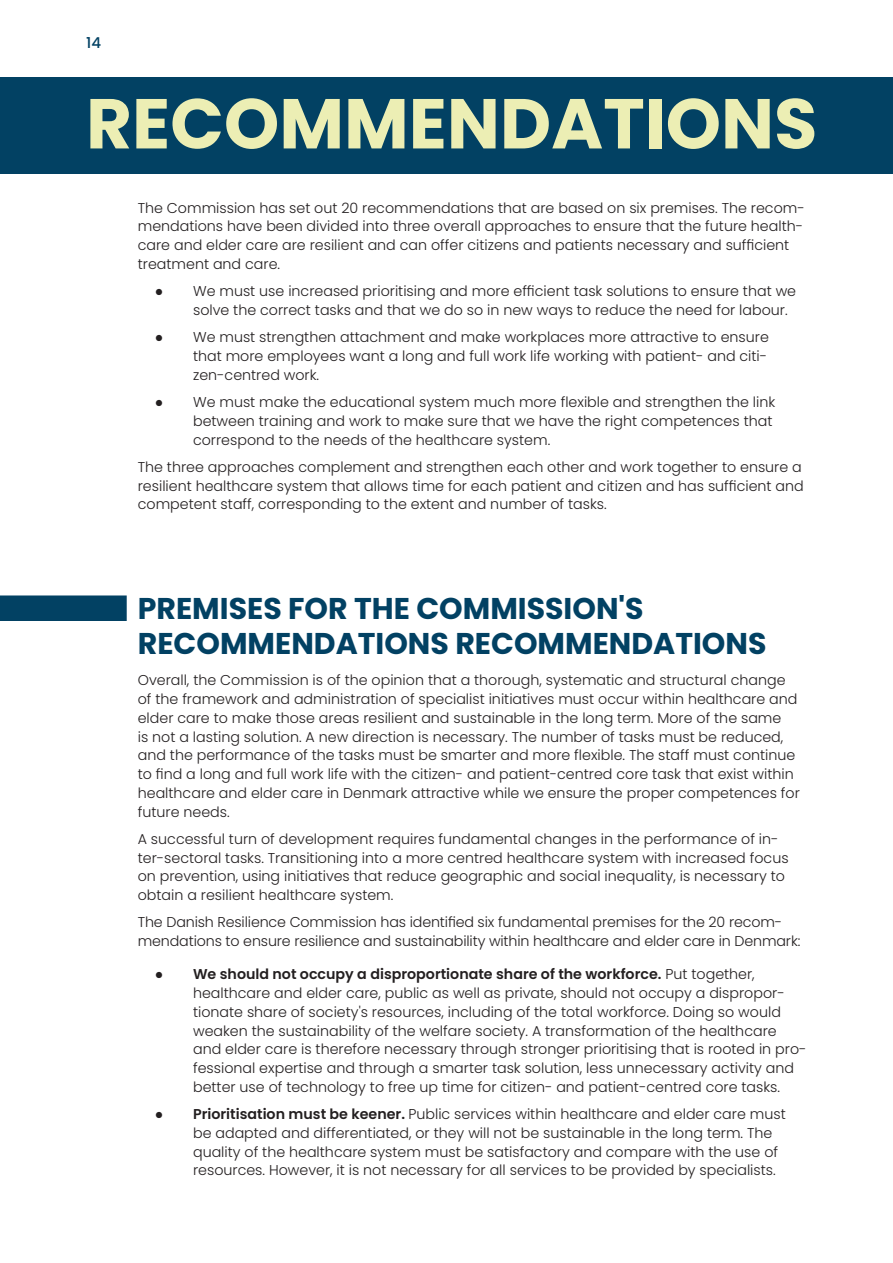
<style>
.page{position:relative;width:893px;height:1263px;background:#fff}
.page>*{position:absolute;margin:0;border:0;box-sizing:border-box;transform-origin:0 0}
.t1{font:700 70.5px "Poppins";color:#eceeb4}
.t2{font:700 30px/34.5px "Poppins";color:#024163}
.t3{font:500 15px "Poppins";color:#024163}
.t4{font:300 14.25px/18.8px "Poppins";color:#231f20}
.s1{font-family:"Calibri"}
.s2{font-weight:600}
</style>
<div class="page">
<div style="left:0;top:77px;width:893px;height:97px;background:#024163"></div>
<div style="left:0;top:595px;width:127px;height:26px;background:#024163"></div>
<p class="t3" style="left:86px;top:34px;width:16px">14</p>
<h1 class="t1" style="left:86px;top:83px;width:733px">RECOMMENDATIONS</h1>
<p class="t4" style="left:138px;top:198px;width:668px">The Commission has set out 20 recommendations that are based on six premises. The recom&shy;mendations have been divided into three overall approaches to ensure that the future health&shy;care and elder care are resilient and can offer citizens and patients necessary and sufficient treatment and care.</p>
<p class="t4" style="left:193px;top:282px;width:605px;text-indent:-38px"><span class="s1">●</span> We must use increased prioritising and more efficient task solutions to ensure that we solve the correct tasks and that we do so in new ways to reduce the need for labour.</p>
<p class="t4" style="left:193px;top:328px;width:577px;text-align:justify;text-indent:-38px"><span class="s1">●</span> We must strengthen attachment and make workplaces more attractive to ensure that more employees want a long and full work life working with patient- and citi&shy;zen-centred work.</p>
<p class="t4" style="left:193px;top:393px;width:584px;text-indent:-38px"><span class="s1">●</span> We must make the educational system much more flexible and strengthen the link between training and work to make sure that we have the right competences that correspond to the needs of the healthcare system.</p>
<p class="t4" style="left:138px;top:457px;width:668px">The three approaches complement and strengthen each other and work together to ensure a resilient healthcare system that allows time for each patient and citizen and has sufficient and competent staff, corresponding to the extent and number of tasks.</p>
<h2 class="t2" style="left:138px;top:592px;width:630px">PREMISES FOR THE COMMISSION'S<br>RECOMMENDATIONS RECOMMENDATIONS</h2>
<p class="t4" style="left:138px;top:671px;width:663px">Overall, the Commission is of the opinion that a thorough, systematic and structural change of the framework and administration of specialist initiatives must occur within healthcare and elder care to make those areas resilient and sustainable in the long term. More of the same<br>is not a lasting solution. A new direction is necessary. The number of tasks must be reduced, and the performance of the tasks must be smarter and more flexible. The staff must continue to find a long and full work life with the citizen- and patient-centred core task that exist within healthcare and elder care in Denmark attractive while we ensure the proper competences for future needs.</p>
<p class="t4" style="left:138px;top:829px;width:652px">A successful turn of development requires fundamental changes in the performance of in&shy;ter-sectoral tasks. Transitioning into a more centred healthcare system with increased focus on prevention, using initiatives that reduce geographic and social inequality, is necessary to obtain a resilient healthcare system.</p>
<p class="t4" style="left:138px;top:913px;width:664px">The Danish Resilience Commission has identified six fundamental premises for the 20 recom&shy;mendations to ensure resilience and sustainability within healthcare and elder care in Denmark:</p>
<p class="t4" style="left:193px;top:965px;width:615px;text-indent:-38px"><span class="s1">●</span> <span class="s2">We should not occupy a disproportionate share of the workforce.</span> Put together, healthcare and elder care, public as well as private, should not occupy a dispropor&shy;tionate share of society's resources, including of the total workforce. Doing so would weaken the sustainability of the welfare society. A transformation of the healthcare and elder care is therefore necessary through stronger prioritising that is rooted in pro&shy;fessional expertise and through a smarter task solution, less unnecessary activity and better use of technology to free up time for citizen- and patient-centred core tasks.</p>
<p class="t4" style="left:193px;top:1105px;width:594px;text-indent:-38px"><span class="s1">●</span> <span class="s2">Prioritisation must be keener.</span> Public services within healthcare and elder care must be adapted and differentiated, or they will not be sustainable in the long term. The quality of the healthcare system must be satisfactory and compare with the use of resources. However, it is not necessary for all services to be provided by specialists.</p>
</div>
